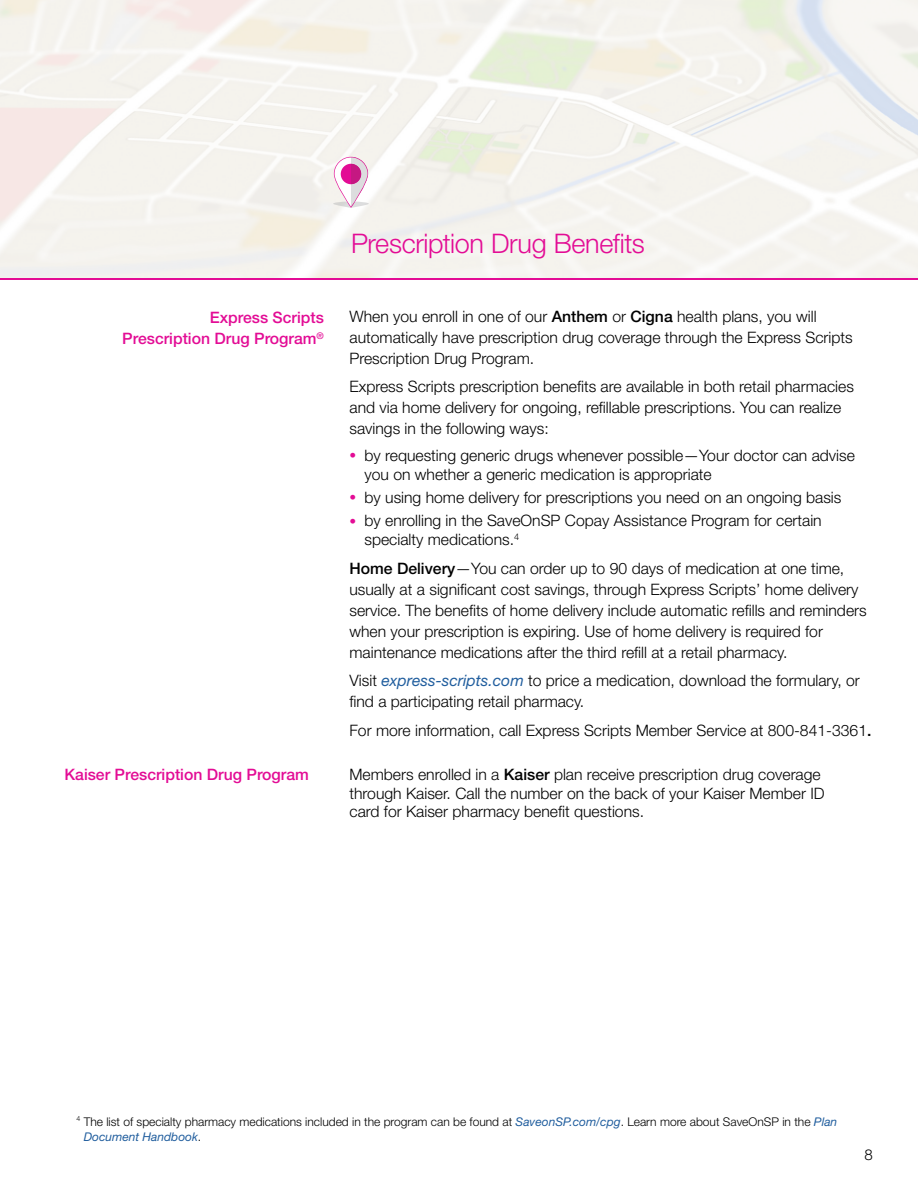
<style>
.page{position:relative;width:918px;height:1188px;background:#fff}
.page>*{position:absolute;margin:0;border:0;box-sizing:border-box;transform-origin:0 0}
.t1{font:300 27px "Helvetica Neue LT Std";letter-spacing:-.015em;color:#e30c95}
.t2{font:300 15.75px/21px "Helvetica Neue LT Std";color:#000}
.t3{font:500 15.75px/21px "Helvetica Neue LT Std";color:#e30c95;text-align:right}
.t4{font:300 15px "Helvetica Neue LT Std";color:#000}
.t5{font:300 12px/14.4px "Helvetica Neue LT Std";color:#000}
.t6{font:300 7.05px "Helvetica Neue LT Std";color:#000}
.s1{font-weight:500}
.s2{font-size:13.5px;color:#e30c95}
.s3{font-weight:400;font-style:italic;color:#215e9e}
</style>
<div class="page">
<hr style="left:0;top:278px;width:918px;height:2px;background:#e30c95">
<svg style="left:333px;top:157px;width:36px;height:51px"></svg>
<p class="t3" style="left:122px;top:307px;width:203px">Express Scripts<br>Prescription Drug Program<sup>®</sup></p>
<p class="t3" style="left:64px;top:764px;width:246px">Kaiser Prescription Drug Program</p>
<h1 class="t1" style="left:351px;top:227px;width:295px">Prescription Drug Benefits</h1>
<p class="t2" style="left:350px;top:305px;width:505px">When you enroll in one of our <span class="s1">Anthem</span> or <span class="s1">Cigna</span> health plans, you will automatically have prescription drug coverage through the Express Scripts<br>Prescription Drug Program.</p>
<p class="t2" style="left:350px;top:376px;width:506px">Express Scripts prescription benefits are available in both retail pharmacies and via home delivery for ongoing, refillable prescriptions. You can realize savings in the following ways:</p>
<p class="t2" style="left:364px;top:445px;width:492px;line-height:18.9px;text-indent:-15px"><span class="s2">•</span> by requesting generic drugs whenever possible—Your doctor can advise you on whether a generic medication is appropriate</p>
<p class="t2" style="left:350px;top:487px;width:493px"><span class="s2">•</span> by using home delivery for prescriptions you need on an ongoing basis</p>
<p class="t2" style="left:364px;top:511px;width:459px;line-height:18.9px;text-indent:-15px"><span class="s2">•</span> by enrolling in the SaveOnSP Copay Assistance Program for certain specialty medications. <sup>4</sup></p>
<p class="t2" style="left:350px;top:557px;width:519px"><span class="s1">Home Delivery</span>—You can order up to 90 days of medication at one time, usually at a significant cost savings, through Express Scripts’ home delivery service. The benefits of home delivery include automatic refills and reminders when your prescription is expiring. Use of home delivery is required for maintenance medications after the third refill at a retail pharmacy.</p>
<p class="t2" style="left:350px;top:670px;width:512px">Visit <span class="s3">express-scripts.com</span> to price a medication, download the formulary, or find a participating retail pharmacy.</p>
<p class="t2" style="left:350px;top:719px;width:523px">For more information, call Express Scripts Member Service at 800-841-3361<span class="s1">.</span></p>
<p class="t2" style="left:350px;top:765px;width:477px;line-height:18.8px">Members enrolled in a <span class="s1">Kaiser</span> plan receive prescription drug coverage through Kaiser. Call the number on the back of your Kaiser Member ID card for Kaiser pharmacy benefit questions.</p>
<p class="t6" style="left:76px;top:1114px;width:5px">4</p>
<p class="t5" style="left:84px;top:1115px;width:755px">The list of specialty pharmacy medications included in the program can be found at <span class="s3">SaveonSP.com/cpg</span>. Learn more about SaveOnSP in the <span class="s3">Plan<br>Document Handbook</span>.</p>
<p class="t4" style="left:865px;top:1146px;width:10px">8</p>
</div>
